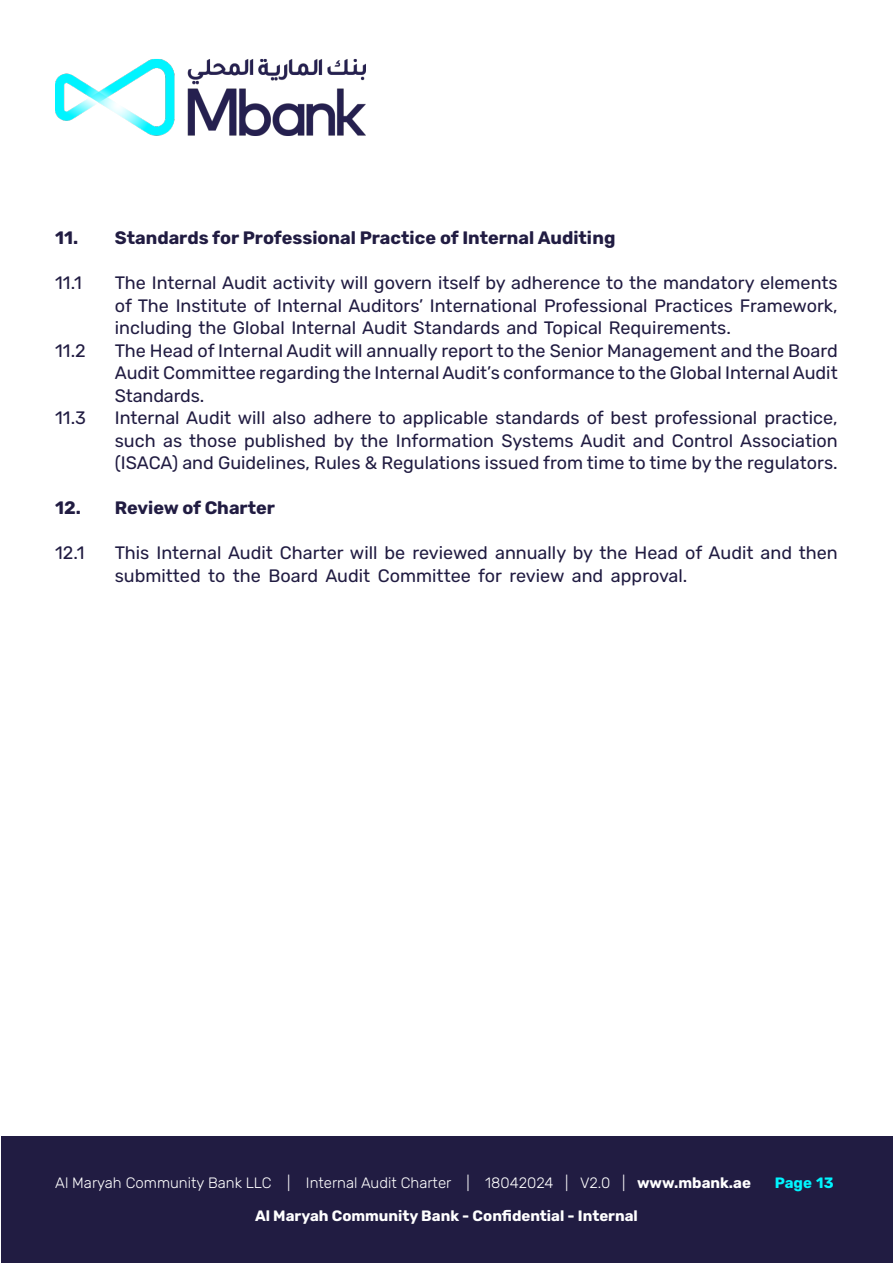
<style>
.page{position:relative;width:893px;height:1263px;background:#fff}
.page>*{position:absolute;margin:0;border:0;box-sizing:border-box;transform-origin:0 0}
.t1{font:18px/22.5px "Rubik";color:#211c42}
.t2{font:700 18px "Rubik";color:#211c42}
.t3{font:300 15px/32.2px "Rubik";color:#fff}
.t4{font:700 15px "Rubik";color:#00f5ff}
.s1{font-weight:700}
</style>
<div class="page">
<img style="left:55px;top:58px;width:311px;height:78px">
<div style="left:2px;top:1137px;width:891px;height:126px;background:#211c42"></div>
<p class="t2" style="left:55px;top:228px;width:25px">11.</p>
<p class="t1" style="left:55px;top:272px;width:28px">11.1</p>
<p class="t1" style="left:55px;top:340px;width:32px">11.2</p>
<p class="t1" style="left:55px;top:407px;width:32px">11.3</p>
<p class="t2" style="left:55px;top:498px;width:27px">12.</p>
<p class="t1" style="left:55px;top:542px;width:31px">12.1</p>
<p class="t2" style="left:115px;top:228px;width:502px">Standards for Professional Practice of Internal Auditing</p>
<p class="t1" style="left:115px;top:272px;width:724px">The Internal Audit activity will govern itself by adherence to the mandatory elements of The Institute of Internal Auditors’ International Professional Practices Framework, including the Global Internal Audit Standards and Topical Requirements.<br>The Head of Internal Audit will annually report to the Senior Management and the Board Audit Committee regarding the Internal Audit’s conformance to the Global Internal Audit Standards.<br>Internal Audit will also adhere to applicable standards of best professional practice, such as those published by the Information Systems Audit and Control Association (ISACA) and Guidelines, Rules &amp; Regulations issued from time to time by the regulators.</p>
<p class="t2" style="left:115px;top:498px;width:162px">Review of Charter</p>
<p class="t1" style="left:115px;top:542px;width:724px">This Internal Audit Charter will be reviewed annually by the Head of Audit and then submitted to the Board Audit Committee for review and approval.</p>
<p class="t3" style="left:255px;top:1167px;width:497px;text-indent:-200px">Al Maryah Community Bank LLC | Internal Audit Charter | 18042024 | V2.0 | <span class="s1">www.mbank.ae<br>Al Maryah Community Bank - Confidential - Internal</span></p>
<p class="t4" style="left:775px;top:1175px;width:60px">Page 13</p>
</div>
